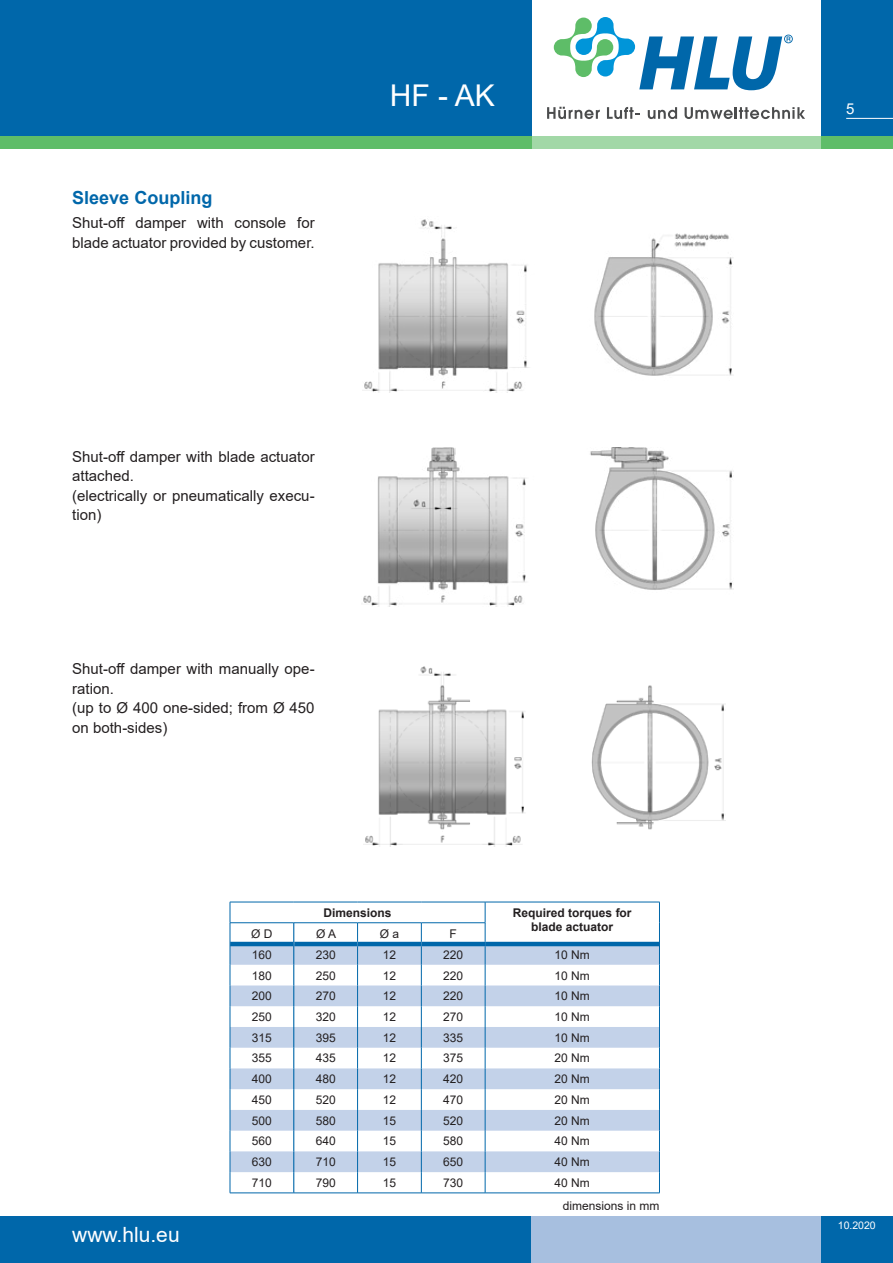
<style>
.page{position:relative;width:893px;height:1263px;background:#fff}
.page>*{position:absolute;margin:0;border:0;box-sizing:border-box;transform-origin:0 0}
.t1{font:30px "Arial";color:#fff}
.t2{font:21px "Arial";color:#fff}
.t3{font:700 18px "Arial";color:#0067aa}
.t4{font:15px/19.5px "Arial";color:#231f20}
.t5{font:15px "Arial";color:#fff}
.t6{font:12px "Arial";color:#231f20}
.t7{font:700 12px "Arial";color:#231f20}
.t8{font:10.5px "Arial";color:#fff}
</style>
<div class="page">
<div style="left:821px;top:0;width:72px;height:136px;background:#0067aa"></div>
<div style="left:0;top:0;width:531px;height:136px;background:#0067aa"></div>
<hr style="left:846px;top:118px;width:47px;height:1px;background:#fff">
<div style="left:821px;top:1216px;width:72px;height:47px;background:#0067aa"></div>
<div style="left:0;top:1216px;width:531px;height:47px;background:#0067aa"></div>
<div style="left:0;top:136px;width:531px;height:13px;background:#5ebd68"></div>
<div style="left:531px;top:136px;width:290px;height:13px;background:#a2d8a7"></div>
<div style="left:821px;top:136px;width:72px;height:13px;background:#5ebd68"></div>
<svg style="left:547px;top:107px;width:53px;height:12px"></svg>
<svg style="left:607px;top:107px;width:33px;height:12px"></svg>
<svg style="left:648px;top:107px;width:29px;height:12px"></svg>
<svg style="left:685px;top:107px;width:120px;height:12px"></svg>
<svg style="left:554px;top:17px;width:239px;height:73px"></svg>
<div style="left:531px;top:1216px;width:290px;height:47px;background:#a7bfdf"></div>
<img style="left:363px;top:448px;width:370px;height:158px">
<img style="left:363px;top:666px;width:363px;height:180px">
<img style="left:362px;top:219px;width:371px;height:173px">
<svg style="left:231px;top:946px;width:428px;height:226px;fill:#c3d2e9"></svg>
<hr style="left:230px;top:902px;width:64px;height:1px;background:#0067aa">
<hr style="left:294px;top:902px;width:64px;height:1px;background:#0067aa">
<hr style="left:358px;top:902px;width:63px;height:1px;background:#0067aa">
<hr style="left:421px;top:902px;width:64px;height:1px;background:#0067aa">
<hr style="left:485px;top:902px;width:175px;height:1px;background:#0067aa">
<hr style="left:294px;top:922px;width:64px;height:1px;background:#0067aa">
<hr style="left:358px;top:922px;width:63px;height:1px;background:#0067aa">
<hr style="left:421px;top:922px;width:64px;height:1px;background:#0067aa">
<svg style="left:230px;top:902px;width:1px;height:290px"></svg>
<svg style="left:357px;top:923px;width:1px;height:269px"></svg>
<svg style="left:421px;top:923px;width:1px;height:269px"></svg>
<svg style="left:485px;top:902px;width:1px;height:290px"></svg>
<svg style="left:659px;top:902px;width:1px;height:290px"></svg>
<hr style="left:230px;top:922px;width:64px;height:1px;background:#0067aa">
<hr style="left:230px;top:1192px;width:64px;height:1px;background:#0067aa">
<hr style="left:294px;top:1192px;width:64px;height:1px;background:#0067aa">
<hr style="left:358px;top:1192px;width:63px;height:1px;background:#0067aa">
<hr style="left:421px;top:1192px;width:64px;height:1px;background:#0067aa">
<hr style="left:485px;top:1192px;width:175px;height:1px;background:#0067aa">
<hr style="left:230px;top:942px;width:63px;height:4px;background:#0067aa">
<hr style="left:294px;top:942px;width:64px;height:4px;background:#0067aa">
<hr style="left:358px;top:942px;width:63px;height:4px;background:#0067aa">
<hr style="left:421px;top:942px;width:64px;height:4px;background:#0067aa">
<hr style="left:485px;top:942px;width:174px;height:4px;background:#0067aa">
<svg style="left:293px;top:923px;width:1px;height:270px"></svg>
<p class="t3" style="left:72px;top:185px;width:142px">Sleeve Coupling</p>
<p class="t4" style="left:72px;top:213px;width:244px">Shut-off damper with console for blade actuator provided by customer.</p>
<h1 class="t1" style="left:390px;top:75px;width:107px">HF - AK</h1>
<p class="t4" style="left:72px;top:447px;width:244px">Shut-off damper with blade actuator attached.</p>
<p class="t4" style="left:72px;top:486px;width:244px">(electrically or pneumatically execu&shy;tion)</p>
<p class="t4" style="left:72px;top:659px;width:244px">Shut-off damper with manually ope&shy;ration.</p>
<p class="t4" style="left:72px;top:698px;width:244px">(up to Ø 400 one-sided; from Ø 450 on both-sides)</p>
<h2 class="t2" style="left:72px;top:1220px;width:109px">www.hlu.eu</h2>
<p class="t7" style="left:324px;top:904px;width:70px">Dimensions</p>
<p class="t7" style="left:513px;top:904px;width:120px">Required torques for</p>
<p class="t7" style="left:531px;top:918px;width:84px">blade actuator</p>
<p class="t6" style="left:251px;top:925px;width:23px">Ø D</p>
<p class="t6" style="left:316px;top:925px;width:22px">Ø A</p>
<p class="t6" style="left:380px;top:925px;width:21px">Ø a</p>
<p class="t6" style="left:450px;top:925px;width:9px">F</p>
<p class="t6" style="left:252px;top:946px;width:22px">160</p>
<p class="t6" style="left:316px;top:946px;width:22px">230</p>
<p class="t6" style="left:383px;top:946px;width:15px">12</p>
<p class="t6" style="left:443px;top:946px;width:22px">220</p>
<p class="t6" style="left:555px;top:946px;width:37px">10 Nm</p>
<p class="t6" style="left:252px;top:967px;width:22px">180</p>
<p class="t6" style="left:316px;top:967px;width:22px">250</p>
<p class="t6" style="left:383px;top:967px;width:15px">12</p>
<p class="t6" style="left:443px;top:967px;width:22px">220</p>
<p class="t6" style="left:555px;top:967px;width:37px">10 Nm</p>
<p class="t6" style="left:252px;top:988px;width:22px">200</p>
<p class="t6" style="left:316px;top:988px;width:22px">270</p>
<p class="t6" style="left:383px;top:988px;width:15px">12</p>
<p class="t6" style="left:443px;top:988px;width:22px">220</p>
<p class="t6" style="left:555px;top:988px;width:37px">10 Nm</p>
<p class="t6" style="left:252px;top:1008px;width:22px">250</p>
<p class="t6" style="left:316px;top:1008px;width:22px">320</p>
<p class="t6" style="left:383px;top:1008px;width:15px">12</p>
<p class="t6" style="left:443px;top:1008px;width:22px">270</p>
<p class="t6" style="left:555px;top:1008px;width:37px">10 Nm</p>
<p class="t6" style="left:252px;top:1029px;width:22px">315</p>
<p class="t6" style="left:316px;top:1029px;width:22px">395</p>
<p class="t6" style="left:383px;top:1029px;width:15px">12</p>
<p class="t6" style="left:443px;top:1029px;width:22px">335</p>
<p class="t6" style="left:555px;top:1029px;width:37px">10 Nm</p>
<p class="t6" style="left:252px;top:1050px;width:22px">355</p>
<p class="t6" style="left:316px;top:1050px;width:22px">435</p>
<p class="t6" style="left:383px;top:1050px;width:15px">12</p>
<p class="t6" style="left:443px;top:1050px;width:22px">375</p>
<p class="t6" style="left:555px;top:1050px;width:37px">20 Nm</p>
<p class="t6" style="left:252px;top:1071px;width:22px">400</p>
<p class="t6" style="left:316px;top:1071px;width:22px">480</p>
<p class="t6" style="left:383px;top:1071px;width:15px">12</p>
<p class="t6" style="left:443px;top:1071px;width:22px">420</p>
<p class="t6" style="left:555px;top:1071px;width:37px">20 Nm</p>
<p class="t6" style="left:252px;top:1091px;width:22px">450</p>
<p class="t6" style="left:316px;top:1091px;width:22px">520</p>
<p class="t6" style="left:383px;top:1091px;width:15px">12</p>
<p class="t6" style="left:443px;top:1091px;width:22px">470</p>
<p class="t6" style="left:555px;top:1091px;width:37px">20 Nm</p>
<p class="t6" style="left:252px;top:1112px;width:22px">500</p>
<p class="t6" style="left:316px;top:1112px;width:22px">580</p>
<p class="t6" style="left:383px;top:1112px;width:15px">15</p>
<p class="t6" style="left:443px;top:1112px;width:22px">520</p>
<p class="t6" style="left:555px;top:1112px;width:37px">20 Nm</p>
<p class="t6" style="left:252px;top:1133px;width:22px">560</p>
<p class="t6" style="left:316px;top:1133px;width:22px">640</p>
<p class="t6" style="left:383px;top:1133px;width:15px">15</p>
<p class="t6" style="left:443px;top:1133px;width:22px">580</p>
<p class="t6" style="left:555px;top:1133px;width:37px">40 Nm</p>
<p class="t6" style="left:252px;top:1154px;width:22px">630</p>
<p class="t6" style="left:316px;top:1154px;width:22px">710</p>
<p class="t6" style="left:383px;top:1154px;width:15px">15</p>
<p class="t6" style="left:443px;top:1154px;width:22px">650</p>
<p class="t6" style="left:555px;top:1154px;width:37px">40 Nm</p>
<p class="t6" style="left:252px;top:1174px;width:22px">710</p>
<p class="t6" style="left:316px;top:1174px;width:22px">790</p>
<p class="t6" style="left:383px;top:1174px;width:15px">15</p>
<p class="t6" style="left:443px;top:1174px;width:22px">730</p>
<p class="t6" style="left:555px;top:1174px;width:37px">40 Nm</p>
<p class="t6" style="left:563px;top:1197px;width:98px">dimensions in mm</p>
<p class="t5" style="left:846px;top:98px;width:10px">5</p>
<p class="t8" style="left:838px;top:1218px;width:39px">10.2020</p>
</div>
